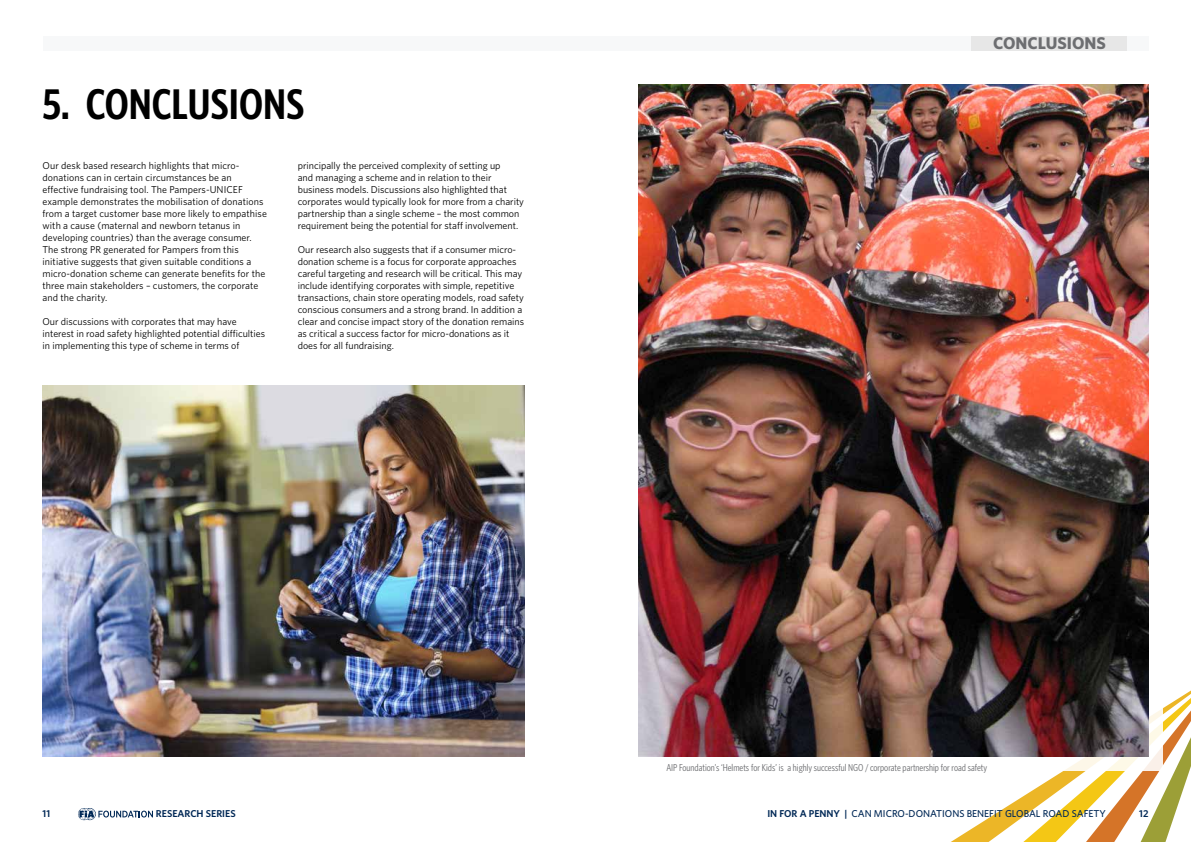
<style>
.page{position:relative;width:1191px;height:842px;background:#fff}
.page>*{position:absolute;margin:0;border:0;box-sizing:border-box;transform-origin:0 0}
.t1{font:600 43px "Whitney Condensed";color:#000}
.t2{font:700 17px "Whitney";color:#6d6e71}
.t3{font:10px/12px "Whitney";color:#000}
.t4{font:10px "Whitney Condensed";color:#6d6e71}
.t5{font:500 10px "Whitney";color:#002856}
.t6{font:600 10px "Whitney";color:#002856}
.s1{font-weight:600}
</style>
<div class="page">
<svg style="left:951px;top:690px;width:240px;height:152px"></svg>
<svg style="left:78px;top:808px;width:75px;height:12px"></svg>
<div style="left:43px;top:36px;width:1105px;height:14px;background:#f7f8f9"></div>
<div style="left:971px;top:36px;width:156px;height:14px;background:#e7e7e7"></div>
<div style="left:652px;top:670px;width:510px;height:101px;background:#fff"></div>
<img style="left:638px;top:85px;width:510px;height:672px">
<img style="left:43px;top:386px;width:481px;height:371px">
<h1 class="t1" style="left:43px;top:77px;width:263px">5. CONCLUSIONS</h1>
<p class="t3" style="left:43px;top:159px;width:226px">Our desk based research highlights that micro&shy;donations can in certain circumstances be an effective fundraising tool. The Pampers-UNICEF example demonstrates the mobilisation of donations from a target customer base more likely to empathise with a cause (maternal and newborn tetanus in developing countries) than the average consumer.<br>The strong PR generated for Pampers from this initiative suggests that given suitable conditions a micro-donation scheme can generate benefits for the three main stakeholders – customers, the corporate and the charity.</p>
<p class="t3" style="left:43px;top:315px;width:224px">Our discussions with corporates that may have interest in road safety highlighted potential difficulties in implementing this type of scheme in terms of</p>
<p class="t3" style="left:298px;top:159px;width:228px">principally the perceived complexity of setting up<br>and managing a scheme and in relation to their business models. Discussions also highlighted that corporates would typically look for more from a charity partnership than a single scheme – the most common requirement being the potential for staff involvement.</p>
<p class="t3" style="left:298px;top:243px;width:228px">Our research also suggests that if a consumer micro&shy;donation scheme is a focus for corporate approaches careful targeting and research will be critical. This may include identifying corporates with simple, repetitive transactions, chain store operating models, road safety conscious consumers and a strong brand. In addition a clear and concise impact story of the donation remains as critical a success factor for micro-donations as it does for all fundraising.</p>
<h2 class="t2" style="left:993px;top:32px;width:114px">CONCLUSIONS</h2>
<p class="t4" style="left:666px;top:761px;width:322px">AIP Foundation’s ‘Helmets for Kids’ is a highly successful NGO / corporate partnership for road safety</p>
<p class="t6" style="left:43px;top:807px;width:9px">11</p>
<p class="t6" style="left:156px;top:807px;width:81px">RESEARCH SERIES</p>
<p class="t5" style="left:767px;top:807px;width:340px"><span class="s1">IN FOR A PENNY |</span> CAN MICRO-DONATIONS BENEFIT GLOBAL ROAD SAFETY</p>
<p class="t6" style="left:1139px;top:807px;width:11px">12</p>
</div>
